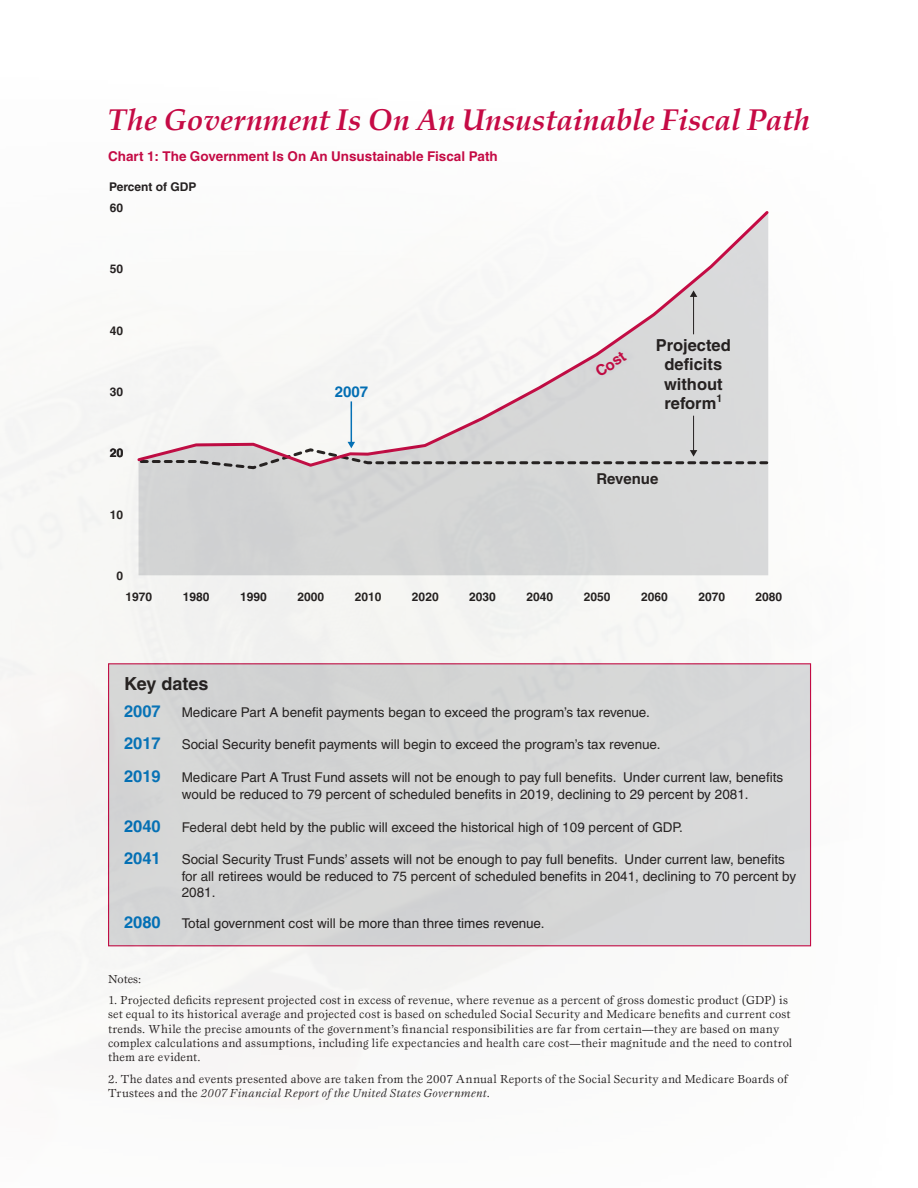
<style>
.page{position:relative;width:918px;height:1188px;background:#fff}
.page>*{position:absolute;margin:0;border:0;box-sizing:border-box;transform-origin:0 0}
._00006_graph_title_r{font:italic 700 30px "Book Antiqua";color:#c60a45}
.t1{font:700 18px "Helvetica";color:#231f20}
.t2{font:700 16.5px/19.5px "Helvetica";color:#231f20;text-align:center}
.t3{font:700 16.5px "Helvetica";color:#0072bc}
.t4{font:700 15px "Helvetica";letter-spacing:-.005em;color:#231f20}
.t5{font:700 15px "Helvetica";color:#0072bc}
.t6{font:13.5px/16.5px "Helvetica";color:#231f20}
._00006_graph_title_r-2{font:700 13.5px "Helvetica";color:#c60a45}
._0001_Body{font:12px/14.4px "Esprit";letter-spacing:.015em;color:#231f20}
.t7{font:700 12px "Helvetica";color:#231f20}
.t8{font:700 10.5px "Helvetica";color:#231f20}
.s1{font-style:italic}
</style>
<div class="page">
<img style="left:0;top:211px;width:812px;height:846px">
<svg style="left:595px;top:351px;width:32px;height:26px"></svg>
<p class="_00006_graph_title_r" style="left:108px;top:99px;width:703px">The Government Is On An Unsustainable Fiscal Path</p>
<p class="_00006_graph_title_r-2" style="left:108px;top:148px;width:391px">Chart 1: The Government Is On An Unsustainable Fiscal Path</p>
<p class="t7" style="left:109px;top:180px;width:89px">Percent of GDP</p>
<p class="t7" style="left:110px;top:200px;width:15px">60</p>
<p class="t7" style="left:110px;top:261px;width:15px">50</p>
<p class="t7" style="left:110px;top:323px;width:15px">40</p>
<p class="t7" style="left:110px;top:384px;width:15px">30</p>
<p class="t7" style="left:110px;top:446px;width:15px">20</p>
<p class="t7" style="left:110px;top:507px;width:15px">10</p>
<p class="t7" style="left:117px;top:569px;width:8px">0</p>
<p class="t5" style="left:335px;top:383px;width:35px">2007</p>
<p class="t2" style="left:656px;top:335px;width:76px">Projected deficits without reform</p>
<p class="t8" style="left:716px;top:392px;width:7px">1</p>
<p class="t4" style="left:596px;top:470px;width:64px">Revenue</p>
<p class="t7" style="left:126px;top:589px;width:28px">1970</p>
<p class="t7" style="left:183px;top:589px;width:28px">1980</p>
<p class="t7" style="left:240px;top:589px;width:28px">1990</p>
<p class="t7" style="left:297px;top:589px;width:28px">2000</p>
<p class="t7" style="left:355px;top:589px;width:28px">2010</p>
<p class="t7" style="left:412px;top:589px;width:28px">2020</p>
<p class="t7" style="left:469px;top:589px;width:28px">2030</p>
<p class="t7" style="left:527px;top:589px;width:28px">2040</p>
<p class="t7" style="left:584px;top:589px;width:28px">2050</p>
<p class="t7" style="left:641px;top:589px;width:28px">2060</p>
<p class="t7" style="left:698px;top:589px;width:28px">2070</p>
<p class="t7" style="left:756px;top:589px;width:28px">2080</p>
<p class="t1" style="left:124px;top:673px;width:86px">Key dates</p>
<p class="t6" style="left:182px;top:704px;width:470px">Medicare Part A benefit payments began to exceed the program’s tax revenue.</p>
<p class="t3" style="left:124px;top:701px;width:38px">2007</p>
<p class="t3" style="left:124px;top:733px;width:38px">2017</p>
<p class="t6" style="left:182px;top:736px;width:480px">Social Security benefit payments will begin to exceed the program’s tax revenue.</p>
<p class="t3" style="left:124px;top:766px;width:38px">2019</p>
<p class="t6" style="left:182px;top:769px;width:603px">Medicare Part A Trust Fund assets will not be enough to pay full benefits. Under current law, benefits would be reduced to 79 percent of scheduled benefits in 2019, declining to 29 percent by 2081.</p>
<p class="t3" style="left:124px;top:816px;width:38px">2040</p>
<p class="t6" style="left:182px;top:819px;width:503px">Federal debt held by the public will exceed the historical high of 109 percent of GDP.</p>
<p class="t3" style="left:124px;top:848px;width:38px">2041</p>
<p class="t6" style="left:182px;top:851px;width:616px">Social Security Trust Funds’ assets will not be enough to pay full benefits. Under current law, benefits for all retirees would be reduced to 75 percent of scheduled benefits in 2041, declining to 70 percent by<br>2081.</p>
<p class="t3" style="left:124px;top:912px;width:38px">2080</p>
<p class="t6" style="left:182px;top:915px;width:365px">Total government cost will be more than three times revenue.</p>
<p class="_0001_Body" style="left:108px;top:971px;width:35px">Notes:</p>
<p class="_0001_Body" style="left:108px;top:992px;width:686px">1. Projected deficits represent projected cost in excess of revenue, where revenue as a percent of gross domestic product (GDP) is set equal to its historical average and projected cost is based on scheduled Social Security and Medicare benefits and current cost trends. While the precise amounts of the government’s financial responsibilities are far from certain—they are based on many complex calculations and assumptions, including life expectancies and health care cost—their magnitude and the need to control them are evident.</p>
<p class="_0001_Body" style="left:108px;top:1071px;width:681px">2. The dates and events presented above are taken from the 2007 Annual Reports of the Social Security and Medicare Boards of<br>Trustees and the <span class="s1">2007 Financial Report of the United States Government</span>.</p>
</div>
